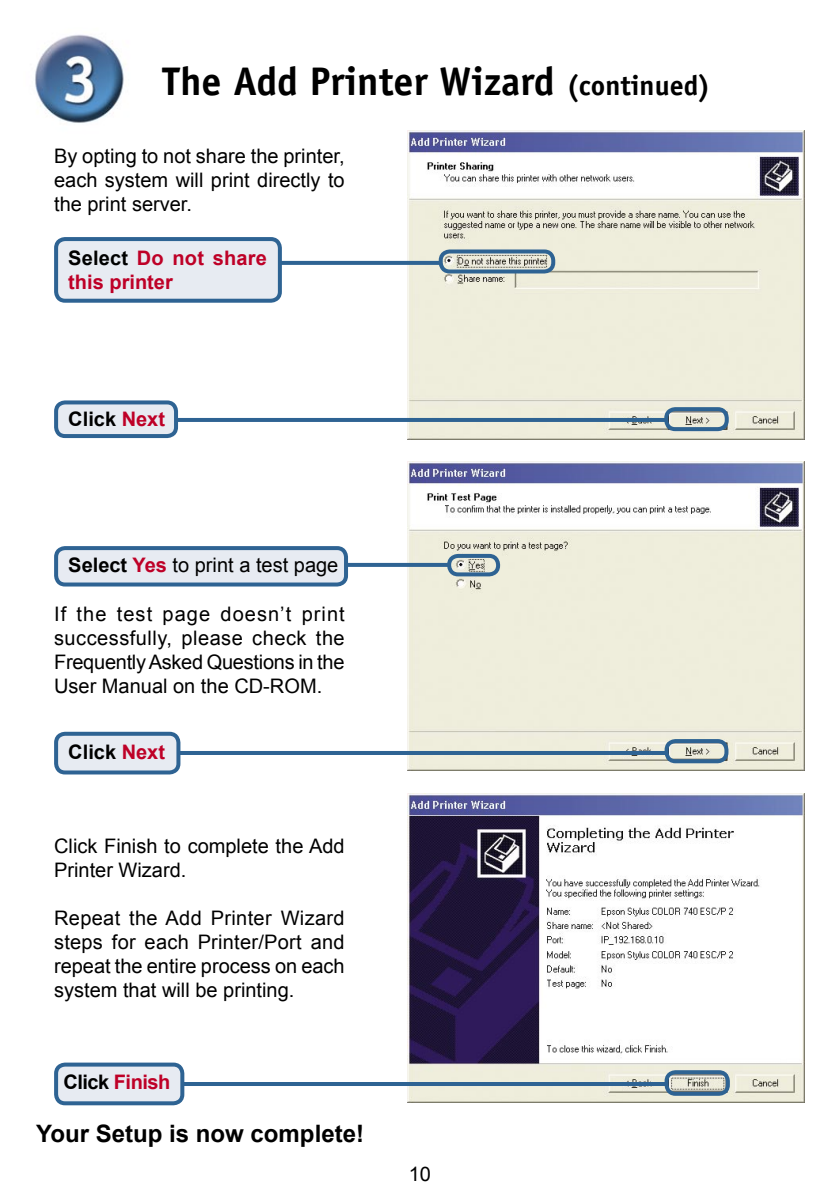
<style>
.page{position:relative;width:840px;height:1191px;background:#fff}
.page>*{position:absolute;margin:0;border:0;box-sizing:border-box;transform-origin:0 0}
.t1{font:700 40px "Officina Sans";color:#000}
.t2{font:700 24px "Arial";color:#000}
.t3{font:20px/24px "Arial";color:#000;text-align:justify}
.t4{font:700 20px/24px "Arial";color:#be0027}
.t5{font:700 20px "Arial";color:#000}
.t6{font:700 20px "Arial";letter-spacing:-.025em;color:#be0027}
.s1{font-size:28px}
.s2{color:#000}
.s3{color:#be0027}
.s4{font-weight:700}
.s5{font-weight:700;color:#be0027}
</style>
<div class="page">
<img style="left:407px;top:793px;width:396px;height:309px">
<img style="left:407px;top:462px;width:396px;height:308px">
<hr style="left:182px;top:1082px;width:485px;height:4px;background:#2e6393">
<svg style="left:54px;top:1062px;width:131px;height:41px;background:#c5d2e0"></svg>
<svg style="left:662px;top:1068px;width:69px;height:25px;background:#a4b1b5"></svg>
<hr style="left:177px;top:751px;width:489px;height:4px;background:#2e6393">
<svg style="left:54px;top:731px;width:127px;height:41px;background:#c6d2e1"></svg>
<svg style="left:662px;top:737px;width:68px;height:24px;background:#aab8bb"></svg>
<svg style="left:445px;top:552px;width:57px;height:22px"></svg>
<img style="left:407px;top:130px;width:396px;height:309px">
<svg style="left:54px;top:546px;width:296px;height:38px;background:#c9d5e2"></svg>
<svg style="left:344px;top:563px;width:104px;height:4px"></svg>
<svg style="left:662px;top:405px;width:68px;height:24px;background:#a9b8bb"></svg>
<svg style="left:54px;top:400px;width:125px;height:36px;background:#c1cfde"></svg>
<hr style="left:177px;top:418px;width:488px;height:4px;background:#2e6393">
<img style="left:35px;top:34px;width:91px;height:89px">
<svg style="left:436px;top:247px;width:121px;height:24px;background:#a8b5b6"></svg>
<svg style="left:284px;top:261px;width:157px;height:4px"></svg>
<svg style="left:54px;top:237px;width:230px;height:64px;background:#cfdae6"></svg>
<p class="t1" style="left:162px;top:56px;width:549px">The Add Printer Wizard <span class="s1">(continued)</span></p>
<p class="t3" style="left:54px;top:144px;width:292px">By opting to not share the printer, each system will print directly to the print server.</p>
<p class="t4" style="left:68px;top:247px;width:200px"><span class="s2">Select</span> Do not share this printer</p>
<p class="t5" style="left:68px;top:405px;width:98px">Click <span class="s3">Next</span></p>
<p class="t3" style="left:68px;top:553px;width:271px"><span class="s4">Select</span> <span class="s5">Yes</span> to print a test page</p>
<p class="t3" style="left:54px;top:602px;width:292px">If the test page doesn’t print successfully, please check the Frequently Asked Questions in the User Manual on the CD-ROM.</p>
<p class="t5" style="left:68px;top:739px;width:98px">Click <span class="s3">Next</span></p>
<p class="t3" style="left:54px;top:834px;width:292px">Click Finish to complete the Add<br>Printer Wizard.</p>
<p class="t3" style="left:54px;top:906px;width:292px">Repeat the Add Printer Wizard steps for each Printer/Port and repeat the entire process on each system that will be printing.</p>
<p class="t6" style="left:63px;top:1068px;width:108px"><span class="s2">Click</span> Finish</p>
<p class="t2" style="left:36px;top:1117px;width:329px">Your Setup is now complete!</p>
<p class="t3" style="left:408px;top:1161px;width:24px">10</p>
</div>
